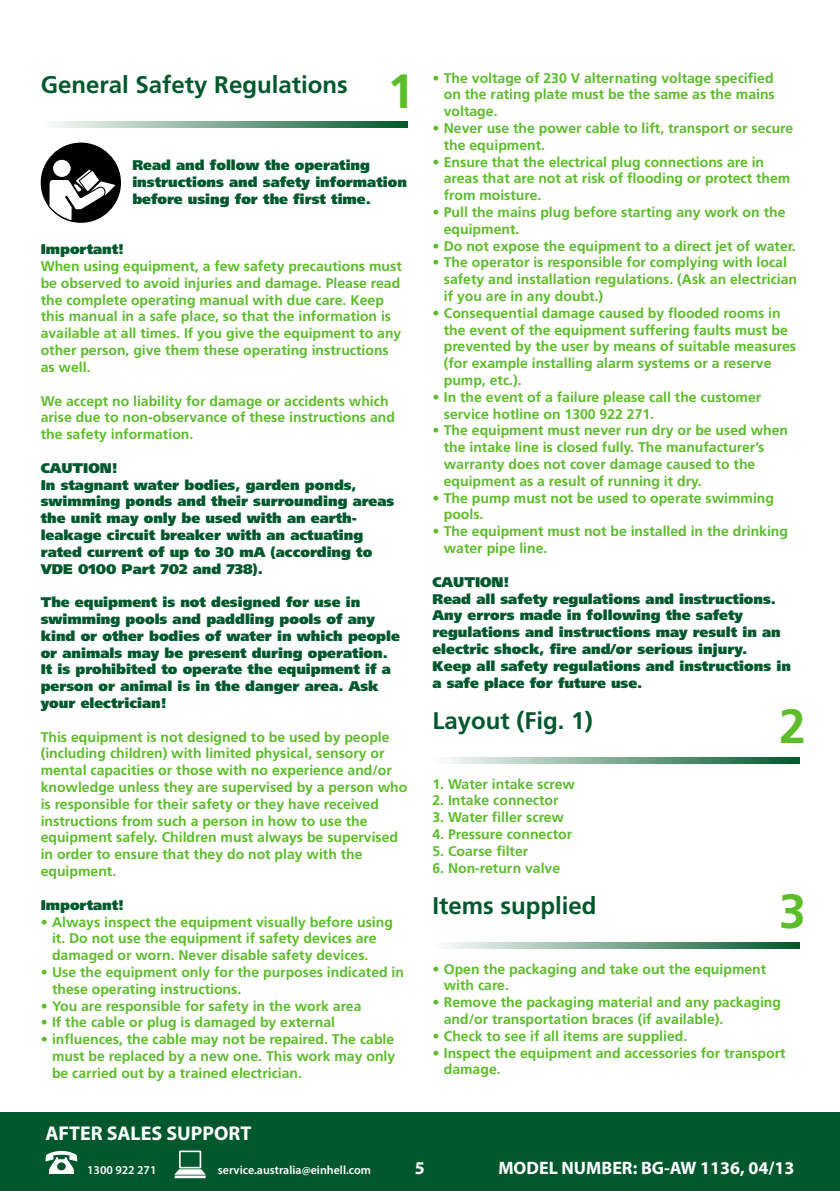
<style>
.page{position:relative;width:840px;height:1191px;background:#fff}
.page>*{position:absolute;margin:0;border:0;box-sizing:border-box;transform-origin:0 0}
.t1{font:700 48px "Frutiger LT Std";color:#5cbc2a}
.t2{font:700 24px "Frutiger LT Std";color:#00582c}
.t3{font:700 20px "Myriad Pro";color:#fff}
.t4{font:700 18px "Myriad Pro";color:#fff}
.t5{font:700 14px/16.8px "Frutiger LT Std";color:#5cbc2a}
.t6{font:900 14px/16.8px "Frutiger LT Std";color:#00582c}
.t7{font:600 12px "Myriad Pro";color:#fff}
.s1{font-size:48px;color:#5cbc2a}
</style>
<div class="page">
<div style="left:0;top:1112px;width:839px;height:79px;background:#00582c"></div>
<svg style="left:174px;top:1150px;width:32px;height:28px"></svg>
<svg style="left:45px;top:1150px;width:32px;height:24px"></svg>
<svg style="left:54px;top:122px;width:354px;height:6px;background:#7aa790"></svg>
<div style="left:41px;top:143px;width:80px;height:80px;background:#000;border-radius:50%"></div>
<svg style="left:52px;top:159px;width:19px;height:18px"></svg>
<div style="left:52px;top:159px;width:20px;height:19px;border:1px solid #000;border-radius:50%"></div>
<svg style="left:48px;top:167px;width:70px;height:56px"></svg>
<svg style="left:446px;top:757px;width:353px;height:6px;background:#7aa790"></svg>
<svg style="left:446px;top:942px;width:353px;height:6px;background:#7aa790"></svg>
<h2 class="t2" style="left:41px;top:71px;width:375px">General Safety Regulations <span class="s1">1</span></h2>
<p class="t6" style="left:132px;top:157px;width:276px">Read and follow the operating instructions and safety information before using for the first time.</p>
<p class="t6" style="left:41px;top:241px;width:85px">Important!</p>
<p class="t5" style="left:41px;top:258px;width:362px">When using equipment, a few safety precautions must be observed to avoid injuries and damage. Please read the complete operating manual with due care. Keep this manual in a safe place, so that the information is available at all times. If you give the equipment to any other person, give them these operating instructions as well.</p>
<p class="t5" style="left:41px;top:392px;width:355px">We accept no liability for damage or accidents which arise due to non-observance of these instructions and the safety information.</p>
<p class="t6" style="left:41px;top:459px;width:355px">CAUTION!<br>In stagnant water bodies, garden ponds, swimming ponds and their surrounding areas the unit may only be used with an earth&shy;leakage circuit breaker with an actuating rated current of up to 30 mA (according to VDE 0100 Part 702 and 738).</p>
<p class="t6" style="left:41px;top:594px;width:360px">The equipment is not designed for use in swimming pools and paddling pools of any kind or other bodies of water in which people or animals may be present during operation.<br>It is prohibited to operate the equipment if a person or animal is in the danger area. Ask your electrician!</p>
<p class="t5" style="left:41px;top:728px;width:368px">This equipment is not designed to be used by people (including children) with limited physical, sensory or mental capacities or those with no experience and/or knowledge unless they are supervised by a person who is responsible for their safety or they have received instructions from such a person in how to use the equipment safely. Children must always be supervised in order to ensure that they do not play with the equipment.</p>
<p class="t6" style="left:41px;top:896px;width:85px">Important!</p>
<p class="t5" style="left:52px;top:913px;width:342px;text-indent:-11px">• Always inspect the equipment visually before using it. Do not use the equipment if safety devices are damaged or worn. Never disable safety devices.</p>
<p class="t5" style="left:52px;top:963px;width:353px;text-indent:-11px">• Use the equipment only for the purposes indicated in these operating instructions.</p>
<p class="t5" style="left:41px;top:997px;width:322px">• You are responsible for safety in the work area</p>
<p class="t5" style="left:41px;top:1014px;width:296px">• If the cable or plug is damaged by external</p>
<p class="t5" style="left:52px;top:1031px;width:344px;text-align:justify;text-indent:-11px">• influences, the cable may not be repaired. The cable must be replaced by a new one. This work may only be carried out by a trained electrician.</p>
<p class="t5" style="left:443px;top:69px;width:332px;text-align:justify;text-indent:-11px">• The voltage of 230 V alternating voltage specified on the rating plate must be the same as the mains voltage.</p>
<p class="t5" style="left:443px;top:120px;width:351px;text-indent:-11px">• Never use the power cable to lift, transport or secure the equipment.</p>
<p class="t5" style="left:443px;top:153px;width:348px;text-indent:-11px">• Ensure that the electrical plug connections are in areas that are not at risk of flooding or protect them from moisture.</p>
<p class="t5" style="left:443px;top:204px;width:343px;text-indent:-11px">• Pull the mains plug before starting any work on the equipment.</p>
<p class="t5" style="left:432px;top:237px;width:365px">• Do not expose the equipment to a direct jet of water.</p>
<p class="t5" style="left:443px;top:254px;width:354px;text-indent:-11px">• The operator is responsible for complying with local safety and installation regulations. (Ask an electrician if you are in any doubt.)</p>
<p class="t5" style="left:443px;top:305px;width:353px;text-indent:-11px">• Consequential damage caused by flooded rooms in the event of the equipment suffering faults must be prevented by the user by means of suitable measures (for example installing alarm systems or a reserve pump, etc.).</p>
<p class="t5" style="left:443px;top:389px;width:319px;text-indent:-11px">• In the event of a failure please call the customer service hotline on 1300 922 271.</p>
<p class="t5" style="left:443px;top:422px;width:345px;text-indent:-11px">• The equipment must never run dry or be used when the intake line is closed fully. The manufacturer’s warranty does not cover damage caused to the equipment as a result of running it dry.</p>
<p class="t5" style="left:443px;top:489px;width:331px;text-indent:-11px">• The pump must not be used to operate swimming pools.</p>
<p class="t5" style="left:443px;top:523px;width:345px;text-indent:-11px">• The equipment must not be installed in the drinking water pipe line.</p>
<p class="t6" style="left:432px;top:573px;width:360px">CAUTION!<br>Read all safety regulations and instructions.<br>Any errors made in following the safety regulations and instructions may result in an electric shock, fire and/or serious injury.<br>Keep all safety regulations and instructions in a safe place for future use.</p>
<h2 class="t2" style="left:432px;top:706px;width:162px">Layout (Fig. 1)</h2>
<h1 class="t1" style="left:778px;top:698px;width:28px">2</h1>
<p class="t5" style="left:432px;top:775px;width:144px">1. Water intake screw</p>
<p class="t5" style="left:432px;top:792px;width:128px">2. Intake connector</p>
<p class="t5" style="left:432px;top:809px;width:133px">3. Water filler screw</p>
<p class="t5" style="left:432px;top:825px;width:141px">4. Pressure connector</p>
<p class="t5" style="left:432px;top:842px;width:97px">5. Coarse filter</p>
<p class="t5" style="left:432px;top:859px;width:129px">6. Non-return valve</p>
<h2 class="t2" style="left:432px;top:891px;width:166px">Items supplied</h2>
<h1 class="t1" style="left:778px;top:883px;width:28px">3</h1>
<p class="t5" style="left:443px;top:960px;width:324px;text-indent:-11px">• Open the packaging and take out the equipment with care.</p>
<p class="t5" style="left:443px;top:994px;width:338px;text-indent:-11px">• Remove the packaging material and any packaging and/or transportation braces (if available).</p>
<p class="t5" style="left:432px;top:1027px;width:256px">• Check to see if all items are supplied.</p>
<p class="t5" style="left:443px;top:1044px;width:343px;text-indent:-11px">• Inspect the equipment and accessories for transport damage.</p>
<h3 class="t3" style="left:45px;top:1120px;width:207px">AFTER SALES SUPPORT</h3>
<p class="t7" style="left:87px;top:1162px;width:71px">1300 922 271</p>
<p class="t7" style="left:218px;top:1162px;width:155px">service.australia@einhell.com</p>
<p class="t4" style="left:415px;top:1156px;width:11px">5</p>
<p class="t4" style="left:498px;top:1156px;width:297px">MODEL NUMBER: BG-AW 1136, 04/13</p>
</div>
